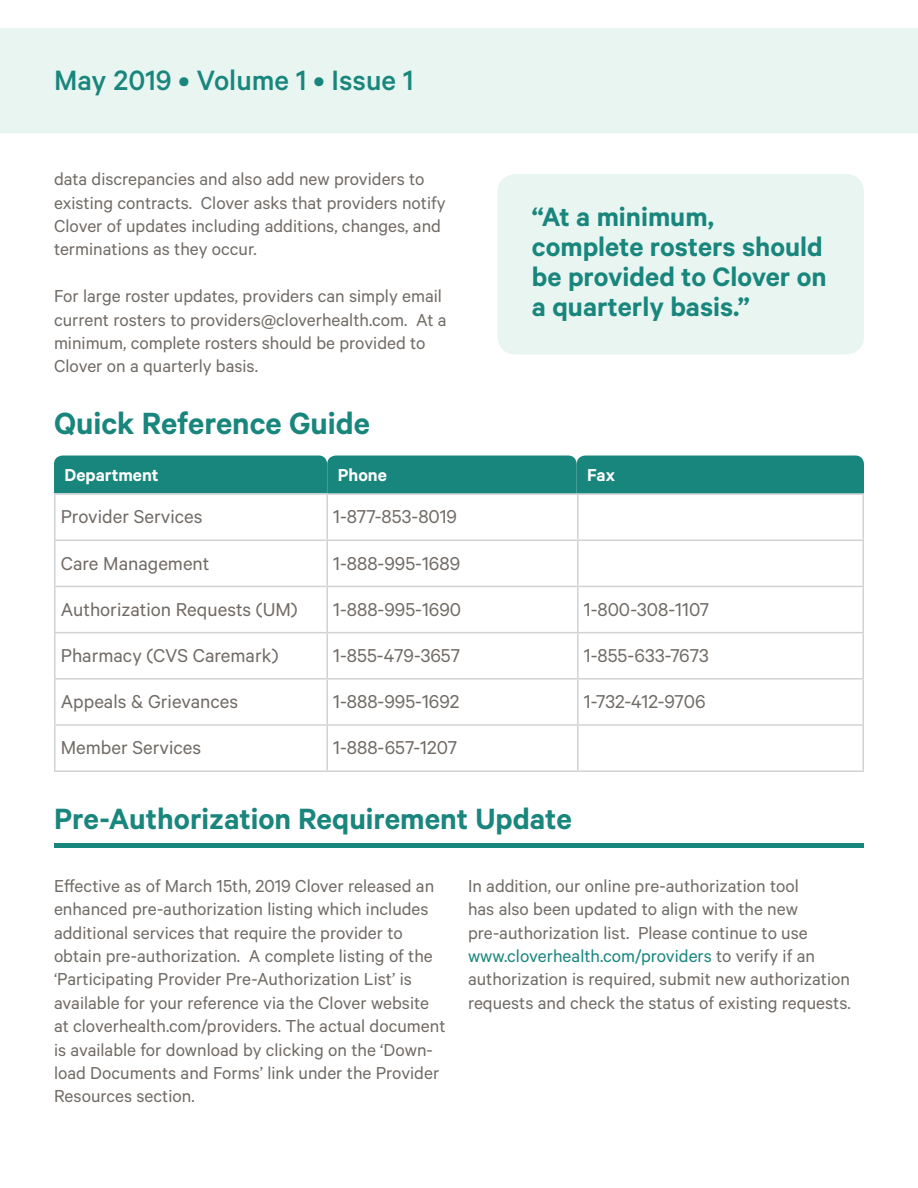
<style>
.page{position:relative;width:918px;height:1188px;background:#fff}
.page>*{position:absolute;margin:0;border:0;box-sizing:border-box;transform-origin:0 0}
.t1{font:600 34.5px "Calibre";color:#19867d}
.t2{font:600 33px "Calibre";color:#19867d}
.t3{font:500 31.5px "Calibre";color:#19867d}
.t4{font:600 30px/30px "Calibre";color:#19867d}
.t5{font:21px "Calibre";color:#716b66}
.t6{font:19.5px/23.4px "Calibre";color:#716b66}
.t7{font:600 19.5px "Calibre";color:#fff}
.s1{color:#19867d}
</style>
<div class="page">
<div style="left:0;top:28px;width:918px;height:105px;background:#e8f5f0"></div>
<div style="left:497px;top:174px;width:367px;height:180px;background:#e8f5f0;border-radius:18px"></div>
<hr style="left:54px;top:493px;width:273px;height:2px;background:#d1d2d4">
<hr style="left:54px;top:495px;width:2px;height:45px;background:#d1d2d4">
<hr style="left:327px;top:493px;width:251px;height:2px;background:#d1d2d4">
<hr style="left:326px;top:495px;width:2px;height:45px;background:#d1d2d4">
<hr style="left:578px;top:493px;width:286px;height:2px;background:#d1d2d4">
<hr style="left:577px;top:495px;width:2px;height:45px;background:#d1d2d4">
<hr style="left:862px;top:495px;width:2px;height:45px;background:#d1d2d4">
<hr style="left:54px;top:540px;width:273px;height:1px;background:#d1d2d4">
<hr style="left:54px;top:541px;width:2px;height:45px;background:#d1d2d4">
<hr style="left:327px;top:540px;width:251px;height:1px;background:#d1d2d4">
<hr style="left:326px;top:541px;width:2px;height:45px;background:#d1d2d4">
<hr style="left:578px;top:540px;width:286px;height:1px;background:#d1d2d4">
<hr style="left:577px;top:541px;width:2px;height:45px;background:#d1d2d4">
<hr style="left:862px;top:541px;width:2px;height:45px;background:#d1d2d4">
<hr style="left:54px;top:586px;width:273px;height:1px;background:#d1d2d4">
<hr style="left:54px;top:587px;width:2px;height:45px;background:#d1d2d4">
<hr style="left:327px;top:586px;width:251px;height:1px;background:#d1d2d4">
<hr style="left:326px;top:587px;width:2px;height:45px;background:#d1d2d4">
<hr style="left:578px;top:586px;width:286px;height:1px;background:#d1d2d4">
<hr style="left:577px;top:587px;width:2px;height:45px;background:#d1d2d4">
<hr style="left:862px;top:587px;width:2px;height:45px;background:#d1d2d4">
<hr style="left:54px;top:632px;width:273px;height:1px;background:#d1d2d4">
<hr style="left:54px;top:633px;width:2px;height:45px;background:#d1d2d4">
<hr style="left:327px;top:632px;width:251px;height:1px;background:#d1d2d4">
<hr style="left:326px;top:633px;width:2px;height:45px;background:#d1d2d4">
<hr style="left:578px;top:632px;width:286px;height:1px;background:#d1d2d4">
<hr style="left:577px;top:633px;width:2px;height:45px;background:#d1d2d4">
<hr style="left:862px;top:633px;width:2px;height:45px;background:#d1d2d4">
<hr style="left:54px;top:678px;width:273px;height:2px;background:#d1d2d4">
<hr style="left:54px;top:680px;width:2px;height:44px;background:#d1d2d4">
<hr style="left:327px;top:678px;width:251px;height:2px;background:#d1d2d4">
<hr style="left:326px;top:680px;width:2px;height:44px;background:#d1d2d4">
<hr style="left:578px;top:678px;width:286px;height:2px;background:#d1d2d4">
<hr style="left:577px;top:680px;width:2px;height:44px;background:#d1d2d4">
<hr style="left:862px;top:680px;width:2px;height:44px;background:#d1d2d4">
<hr style="left:54px;top:724px;width:273px;height:2px;background:#d1d2d4">
<hr style="left:54px;top:726px;width:2px;height:44px;background:#d1d2d4">
<hr style="left:327px;top:724px;width:251px;height:2px;background:#d1d2d4">
<hr style="left:326px;top:726px;width:2px;height:44px;background:#d1d2d4">
<hr style="left:578px;top:724px;width:286px;height:2px;background:#d1d2d4">
<hr style="left:577px;top:726px;width:2px;height:44px;background:#d1d2d4">
<hr style="left:862px;top:726px;width:2px;height:44px;background:#d1d2d4">
<hr style="left:54px;top:770px;width:273px;height:2px;background:#d1d2d4">
<hr style="left:327px;top:770px;width:251px;height:2px;background:#d1d2d4">
<hr style="left:578px;top:770px;width:286px;height:2px;background:#d1d2d4">
<div style="left:54px;top:456px;width:810px;height:37px;background:#19867d"></div>
<hr style="left:54px;top:843px;width:810px;height:4px;background:#19867d">
<h3 class="t3" style="left:54px;top:62px;width:361px">May 2019 • Volume 1 • Issue 1</h3>
<p class="t6" style="left:54px;top:167px;width:393px">data discrepancies and also add new providers to existing contracts. Clover asks that providers notify Clover of updates including additions, changes, and terminations as they occur.</p>
<p class="t6" style="left:54px;top:284px;width:394px">For large roster updates, providers can simply email current rosters to providers@cloverhealth.com. At a minimum, complete rosters should be provided to Clover on a quarterly basis.</p>
<h1 class="t1" style="left:54px;top:403px;width:317px">Quick Reference Guide</h1>
<h3 class="t4" style="left:532px;top:201px;width:296px">“At a minimum, complete rosters should be provided to Clover on a quarterly basis.”</h3>
<p class="t7" style="left:338px;top:463px;width:51px">Phone</p>
<p class="t7" style="left:587px;top:463px;width:29px">Fax</p>
<p class="t7" style="left:64px;top:463px;width:96px">Department</p>
<p class="t5" style="left:61px;top:505px;width:143px">Provider Services</p>
<p class="t5" style="left:333px;top:505px;width:125px">1-877-853-8019</p>
<p class="t5" style="left:61px;top:551px;width:150px">Care Management</p>
<p class="t5" style="left:333px;top:551px;width:128px">1-888-995-1689</p>
<p class="t5" style="left:61px;top:597px;width:238px">Authorization Requests (UM)</p>
<p class="t5" style="left:333px;top:597px;width:130px">1-888-995-1690</p>
<p class="t5" style="left:584px;top:597px;width:127px">1-800-308-1107</p>
<p class="t5" style="left:61px;top:643px;width:219px">Pharmacy (CVS Caremark)</p>
<p class="t5" style="left:333px;top:643px;width:128px">1-855-479-3657</p>
<p class="t5" style="left:584px;top:643px;width:126px">1-855-633-7673</p>
<p class="t5" style="left:61px;top:689px;width:179px">Appeals &amp; Grievances</p>
<p class="t5" style="left:333px;top:689px;width:128px">1-888-995-1692</p>
<p class="t5" style="left:584px;top:689px;width:123px">1-732-412-9706</p>
<p class="t5" style="left:61px;top:736px;width:142px">Member Services</p>
<p class="t5" style="left:333px;top:736px;width:125px">1-888-657-1207</p>
<h2 class="t2" style="left:54px;top:799px;width:519px">Pre-Authorization Requirement Update</h2>
<p class="t6" style="left:54px;top:873px;width:393px">Effective as of March 15th, 2019 Clover released an enhanced pre-authorization listing which includes additional services that require the provider to obtain pre-authorization. A complete listing of the ‘Participating Provider Pre-Authorization List’ is available for your reference via the Clover website at cloverhealth.com/providers. The actual document is available for download by clicking on the ‘Down&shy;load Documents and Forms’ link under the Provider Resources section.</p>
<p class="t6" style="left:468px;top:873px;width:384px">In addition, our online pre-authorization tool<br>has also been updated to align with the new pre-authorization list. Please continue to use <span class="s1">www.cloverhealth.com/providers</span> to verify if an authorization is required, submit new authorization requests and check the status of existing requests.</p>
</div>
